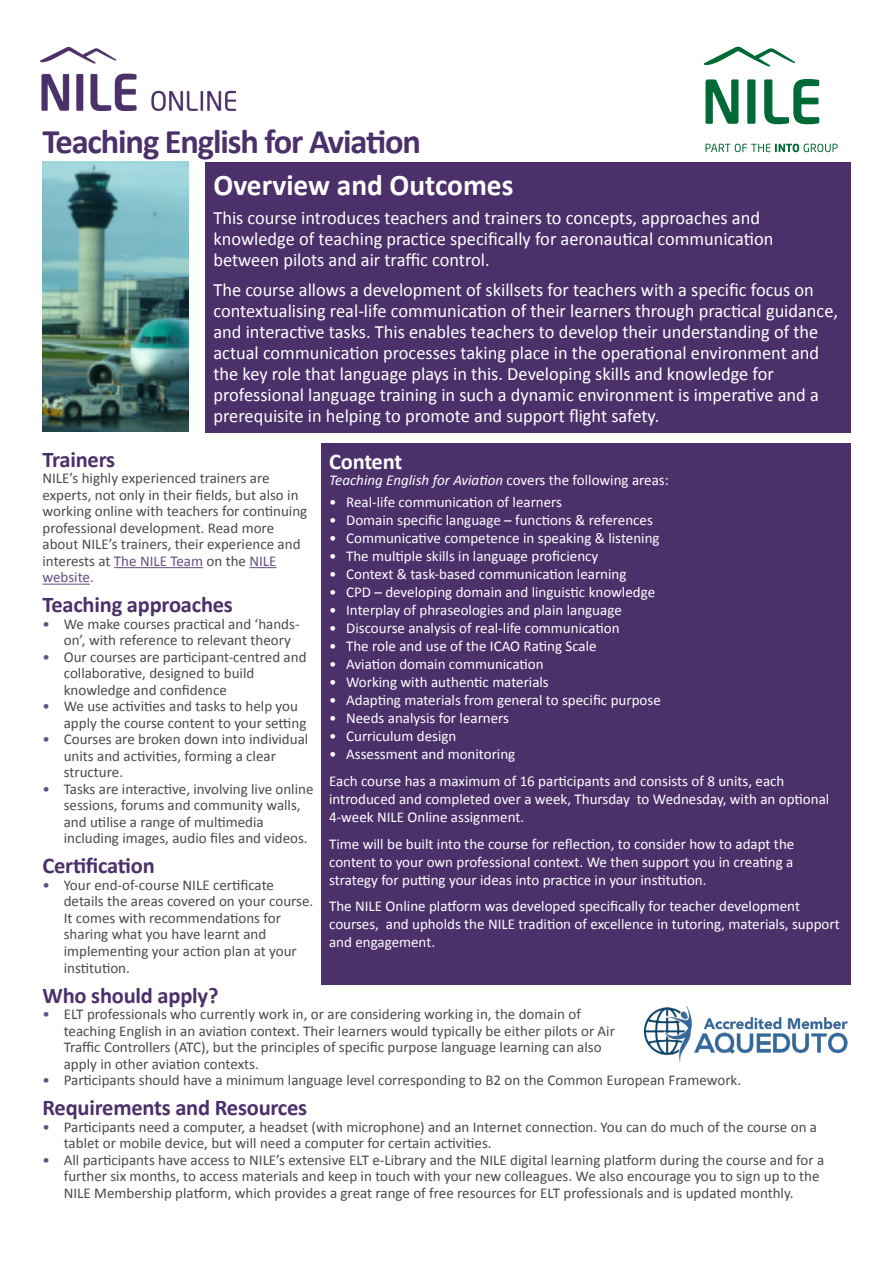
<style>
.page{position:relative;width:893px;height:1263px;background:#fff}
.page>*{position:absolute;margin:0;border:0;box-sizing:border-box;transform-origin:0 0}
.t1{font:700 34.5px "Calibri";letter-spacing:-.035em;color:#4b306a}
.t2{font:700 30px "Calibri";color:#fff}
.t3{font:700 22.5px "Calibri";letter-spacing:-.01em;color:#4b306a}
.t4{font:700 22.5px "Calibri";letter-spacing:-.015em;color:#fff}
.t5{font:18.75px/21px "Calibri";color:#fff}
.t6{font:15px/16.5px "Calibri";color:#4a4a49}
.t7{font:15px/18px "Calibri";color:#fff}
.t8{font:italic 15px "Calibri";color:#fff}
.s1{color:#664f80}
.s2{font-style:normal}
</style>
<div class="page">
<img style="left:43px;top:162px;width:146px;height:270px">
<div style="left:205px;top:162px;width:645px;height:270px;background:#4b306a"></div>
<svg style="left:704px;top:47px;width:91px;height:20px"></svg>
<svg style="left:705px;top:144px;width:133px;height:8px"></svg>
<svg style="left:705px;top:79px;width:33px;height:45px"></svg>
<div style="left:747px;top:79px;width:8px;height:45px;background:#006935"></div>
<svg style="left:764px;top:79px;width:55px;height:45px"></svg>
<hr style="left:114px;top:567px;width:89px;height:1px;background:#664f80">
<svg style="left:249px;top:567px;width:28px;height:1px"></svg>
<hr style="left:43px;top:584px;width:47px;height:1px;background:#664f80">
<div style="left:321px;top:443px;width:529px;height:541px;background:#4b306a"></div>
<img style="left:40px;top:48px;width:195px;height:63px">
<img style="left:644px;top:1005px;width:204px;height:57px">
<h1 class="t1" style="left:43px;top:117px;width:380px">Teaching English for Aviation</h1>
<h2 class="t2" style="left:213px;top:164px;width:301px">Overview and Outcomes</h2>
<p class="t5" style="left:213px;top:207px;width:561px">This course introduces teachers and trainers to concepts, approaches and knowledge of teaching practice specifically for aeronautical communication between pilots and air traffic control.</p>
<p class="t5" style="left:213px;top:278px;width:626px">The course allows a development of skillsets for teachers with a specific focus on contextualising real-life communication of their learners through practical guidance, and interactive tasks. This enables teachers to develop their understanding of the actual communication processes taking place in the operational environment and the key role that language plays in this. Developing skills and knowledge for professional language training in such a dynamic environment is imperative and a prerequisite in helping to promote and support flight safety.</p>
<h3 class="t3" style="left:43px;top:443px;width:74px">Trainers</h3>
<p class="t6" style="left:43px;top:469px;width:266px">NILE’s highly experienced trainers are experts, not only in their fields, but also in working online with teachers for continuing professional development. Read more about NILE’s trainers, their experience and interests at <span class="s1">The NILE Team</span> on the <span class="s1">NILE website.</span></p>
<h3 class="t3" style="left:43px;top:589px;width:192px">Teaching approaches</h3>
<p class="t6" style="left:64px;top:615px;width:237px;text-indent:-21px"><span class="s1">•</span> We make courses practical and ‘hands&shy;on’, with reference to relevant theory</p>
<p class="t6" style="left:64px;top:648px;width:244px;text-indent:-21px"><span class="s1">•</span> Our courses are participant-centred and collaborative, designed to build knowledge and confidence</p>
<p class="t6" style="left:64px;top:697px;width:244px;text-indent:-21px"><span class="s1">•</span> We use activities and tasks to help you apply the course content to your setting</p>
<p class="t6" style="left:64px;top:730px;width:246px;text-indent:-21px"><span class="s1">•</span> Courses are broken down into individual units and activities, forming a clear structure.</p>
<p class="t6" style="left:64px;top:780px;width:251px;text-indent:-21px"><span class="s1">•</span> Tasks are interactive, involving live online sessions, forums and community walls, and utilise a range of multimedia including images, audio files and videos.</p>
<h3 class="t3" style="left:43px;top:850px;width:114px">Certification</h3>
<p class="t6" style="left:64px;top:876px;width:251px;text-indent:-21px"><span class="s1">•</span> Your end-of-course NILE certificate details the areas covered on your course.<br>It comes with recommendations for sharing what you have learnt and implementing your action plan at your institution.</p>
<h3 class="t3" style="left:43px;top:979px;width:177px">Who should apply?</h3>
<p class="t6" style="left:64px;top:1005px;width:553px;text-indent:-21px"><span class="s1">•</span> ELT professionals who currently work in, or are considering working in, the domain of teaching English in an aviation context. Their learners would typically be either pilots or Air Traffic Controllers (ATC), but the principles of specific purpose language learning can also apply in other aviation contexts.</p>
<p class="t6" style="left:43px;top:1071px;width:700px"><span class="s1">•</span> Participants should have a minimum language level corresponding to B2 on the Common European Framework.</p>
<h3 class="t3" style="left:43px;top:1091px;width:266px">Requirements and Resources</h3>
<p class="t6" style="left:64px;top:1117px;width:755px;text-indent:-21px"><span class="s1">•</span> Participants need a computer, a headset (with microphone) and an Internet connection. You can do much of the course on a tablet or mobile device, but will need a computer for certain activities.</p>
<p class="t6" style="left:64px;top:1150px;width:762px;text-indent:-21px"><span class="s1">•</span> All participants have access to NILE’s extensive ELT e-Library and the NILE digital learning platform during the course and for a further six months, to access materials and keep in touch with your new colleagues. We also encourage you to sign up to the<br>NILE Membership platform, which provides a great range of free resources for ELT professionals and is updated monthly.</p>
<h3 class="t4" style="left:329px;top:445px;width:75px">Content</h3>
<p class="t8" style="left:329px;top:470px;width:341px">Teaching English for Aviation <span class="s2">covers the following areas:</span></p>
<p class="t7" style="left:329px;top:493px;width:234px">• Real-life communication of learners</p>
<p class="t7" style="left:329px;top:511px;width:325px">• Domain specific language – functions &amp; references</p>
<p class="t7" style="left:329px;top:529px;width:332px">• Communicative competence in speaking &amp; listening</p>
<p class="t7" style="left:329px;top:547px;width:271px">• The multiple skills in language proficiency</p>
<p class="t7" style="left:329px;top:565px;width:299px">• Context &amp; task-based communication learning</p>
<p class="t7" style="left:329px;top:583px;width:328px">• CPD – developing domain and linguistic knowledge</p>
<p class="t7" style="left:329px;top:601px;width:294px">• Interplay of phraseologies and plain language</p>
<p class="t7" style="left:329px;top:619px;width:292px">• Discourse analysis of real-life communication</p>
<p class="t7" style="left:329px;top:637px;width:269px">• The role and use of the ICAO Rating Scale</p>
<p class="t7" style="left:329px;top:655px;width:216px">• Aviation domain communication</p>
<p class="t7" style="left:329px;top:673px;width:221px">• Working with authentic materials</p>
<p class="t7" style="left:329px;top:691px;width:333px">• Adapting materials from general to specific purpose</p>
<p class="t7" style="left:329px;top:709px;width:181px">• Needs analysis for learners</p>
<p class="t7" style="left:329px;top:727px;width:129px">• Curriculum design</p>
<p class="t7" style="left:329px;top:740px;width:457px;line-height:26.5px">• Assessment and monitoring<br>Each course has a maximum of 16 participants and consists of 8 units, each</p>
<p class="t7" style="left:329px;top:789px;width:502px">introduced and completed over a week, Thursday to Wednesday, with an optional<br>4-week NILE Online assignment.</p>
<p class="t7" style="left:329px;top:834px;width:467px;text-align:justify">Time will be built into the course for reflection, to consider how to adapt the content to your own professional context. We then support you in creating a strategy for putting your ideas into practice in your institution.</p>
<p class="t7" style="left:329px;top:896px;width:512px">The NILE Online platform was developed specifically for teacher development courses, and upholds the NILE tradition of excellence in tutoring, materials, support and engagement.</p>
</div>
